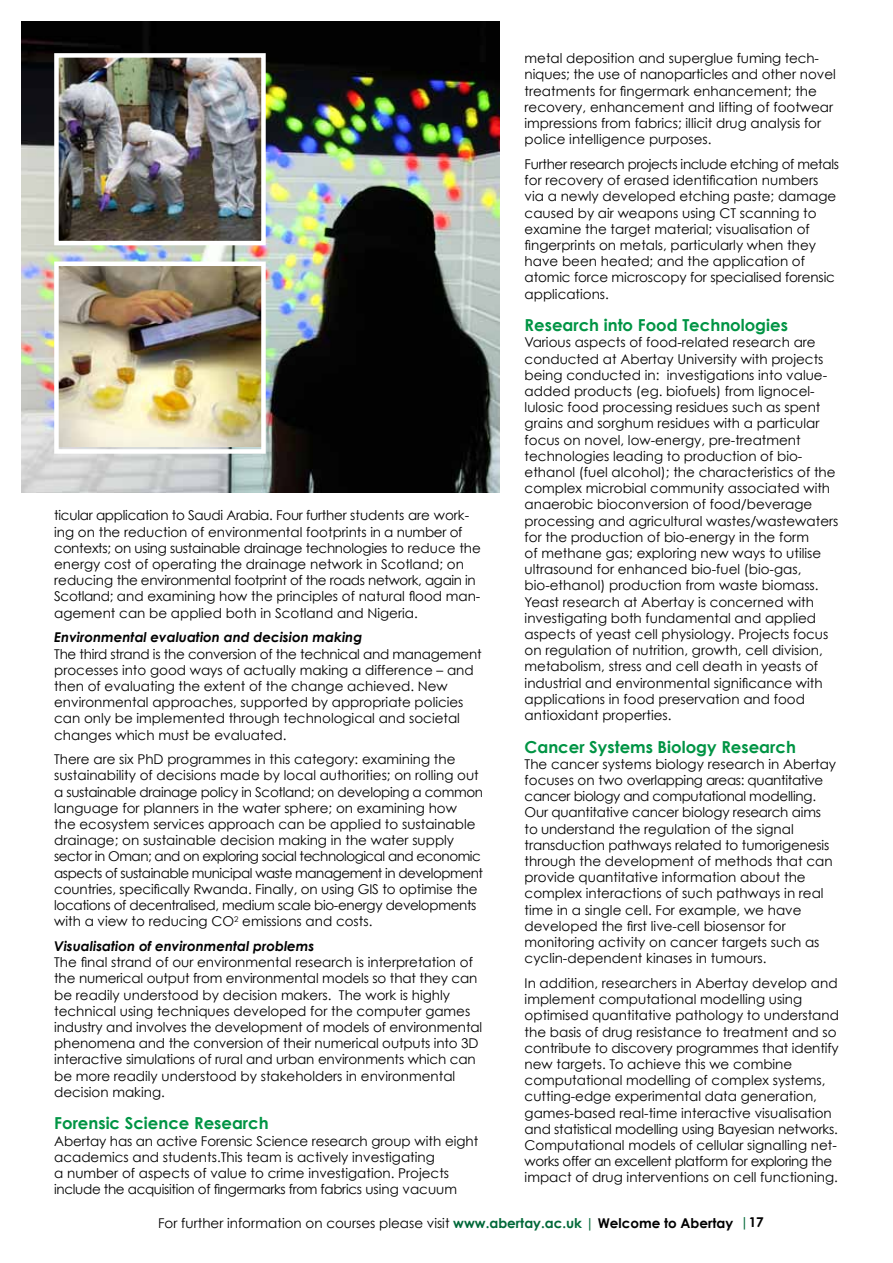
<style>
.page{position:relative;width:893px;height:1263px;background:#fff}
.page>*{position:absolute;margin:0;border:0;box-sizing:border-box;transform-origin:0 0}
.t1{font:700 16.5px "Century Gothic";color:#009444}
.t2{font:13.5px/16.2px "Century Gothic";color:#000}
.t3{font:italic 700 13.5px "Century Gothic";color:#000}
.s1{font-weight:700;color:#006838}
.s2{font-weight:700}
</style>
<div class="page">
<img style="left:21px;top:21px;width:479px;height:471px">
<img style="left:59px;top:266px;width:202px;height:180px">
<div style="left:54px;top:261px;width:212px;height:193px;border:4px solid #fff"></div>
<img style="left:59px;top:58px;width:202px;height:182px">
<div style="left:54px;top:53px;width:212px;height:192px;border:4px solid #fff"></div>
<p class="t2" style="left:525px;top:50px;width:313px">metal deposition and superglue fuming tech&shy;niques; the use of nanoparticles and other novel treatments for fingermark enhancement; the recovery, enhancement and lifting of footwear impressions from fabrics; illicit drug analysis for police intelligence purposes.</p>
<p class="t2" style="left:525px;top:156px;width:316px">Further research projects include etching of metals for recovery of erased identification numbers via a newly developed etching paste; damage caused by air weapons using CT scanning to examine the target material; visualisation of fingerprints on metals, particularly when they have been heated; and the application of atomic force microscopy for specialised forensic applications.</p>
<p class="t1" style="left:525px;top:315px;width:265px">Research into Food Technologies</p>
<p class="t2" style="left:525px;top:334px;width:315px">Various aspects of food-related research are conducted at Abertay University with projects being conducted in: investigations into value&shy;added products (eg. biofuels) from lignocel&shy;lulosic food processing residues such as spent grains and sorghum residues with a particular focus on novel, low-energy, pre-treatment technologies leading to production of bio&shy;ethanol (fuel alcohol); the characteristics of the complex microbial community associated with anaerobic bioconversion of food/beverage processing and agricultural wastes/wastewaters for the production of bio-energy in the form<br>of methane gas; exploring new ways to utilise ultrasound for enhanced bio-fuel (bio-gas, bio-ethanol) production from waste biomass.<br>Yeast research at Abertay is concerned with investigating both fundamental and applied aspects of yeast cell physiology. Projects focus on regulation of nutrition, growth, cell division, metabolism, stress and cell death in yeasts of industrial and environmental significance with applications in food preservation and food antioxidant properties.</p>
<p class="t1" style="left:525px;top:736px;width:273px">Cancer Systems Biology Research</p>
<p class="t2" style="left:525px;top:756px;width:313px">The cancer systems biology research in Abertay focuses on two overlapping areas: quantitative cancer biology and computational modelling.<br>Our quantitative cancer biology research aims to understand the regulation of the signal transduction pathways related to tumorigenesis through the development of methods that can provide quantitative information about the complex interactions of such pathways in real time in a single cell. For example, we have developed the first live-cell biosensor for monitoring activity on cancer targets such as cyclin-dependent kinases in tumours.</p>
<p class="t2" style="left:525px;top:975px;width:316px">In addition, researchers in Abertay develop and implement computational modelling using optimised quantitative pathology to understand the basis of drug resistance to treatment and so contribute to discovery programmes that identify new targets. To achieve this we combine computational modelling of complex systems, cutting-edge experimental data generation, games-based real-time interactive visualisation and statistical modelling using Bayesian networks.<br>Computational models of cellular signalling net&shy;works offer an excellent platform for exploring the impact of drug interventions on cell functioning.</p>
<p class="t2" style="left:158px;top:1215px;width:607px">For further information on courses please visit <span class="s1">www.abertay.ac.uk |</span> <span class="s2">Welcome to Abertay</span> <span class="s1">|</span><span class="s2">17</span></p>
<p class="t2" style="left:54px;top:507px;width:428px">ticular application to Saudi Arabia. Four further students are work&shy;ing on the reduction of environmental footprints in a number of contexts; on using sustainable drainage technologies to reduce the energy cost of operating the drainage network in Scotland; on reducing the environmental footprint of the roads network, again in Scotland; and examining how the principles of natural flood man&shy;agement can be applied both in Scotland and Nigeria.</p>
<p class="t3" style="left:54px;top:629px;width:310px">Environmental evaluation and decision making</p>
<p class="t2" style="left:54px;top:645px;width:429px">The third strand is the conversion of the technical and management processes into good ways of actually making a difference – and then of evaluating the extent of the change achieved. New environmental approaches, supported by appropriate policies can only be implemented through technological and societal changes which must be evaluated.</p>
<p class="t2" style="left:54px;top:751px;width:430px">There are six PhD programmes in this category: examining the sustainability of decisions made by local authorities; on rolling out a sustainable drainage policy in Scotland; on developing a common language for planners in the water sphere; on examining how<br>the ecosystem services approach can be applied to sustainable drainage; on sustainable decision making in the water supply sector in Oman; and on exploring social technological and economic aspects of sustainable municipal waste management in development countries, specifically Rwanda. Finally, on using GIS to optimise the locations of decentralised, medium scale bio-energy developments with a view to reducing CO<sup>2</sup> emissions and costs.</p>
<p class="t3" style="left:54px;top:937px;width:262px">Visualisation of environmental problems</p>
<p class="t2" style="left:54px;top:954px;width:430px">The final strand of our environmental research is interpretation of the numerical output from environmental models so that they can be readily understood by decision makers. The work is highly technical using techniques developed for the computer games industry and involves the development of models of environmental phenomena and the conversion of their numerical outputs into 3D interactive simulations of rural and urban environments which can be more readily understood by stakeholders in environmental decision making.</p>
<p class="t1" style="left:54px;top:1113px;width:216px">Forensic Science Research</p>
<p class="t2" style="left:54px;top:1132px;width:426px">Abertay has an active Forensic Science research group with eight academics and students.This team is actively investigating<br>a number of aspects of value to crime investigation. Projects include the acquisition of fingermarks from fabrics using vacuum</p>
</div>
